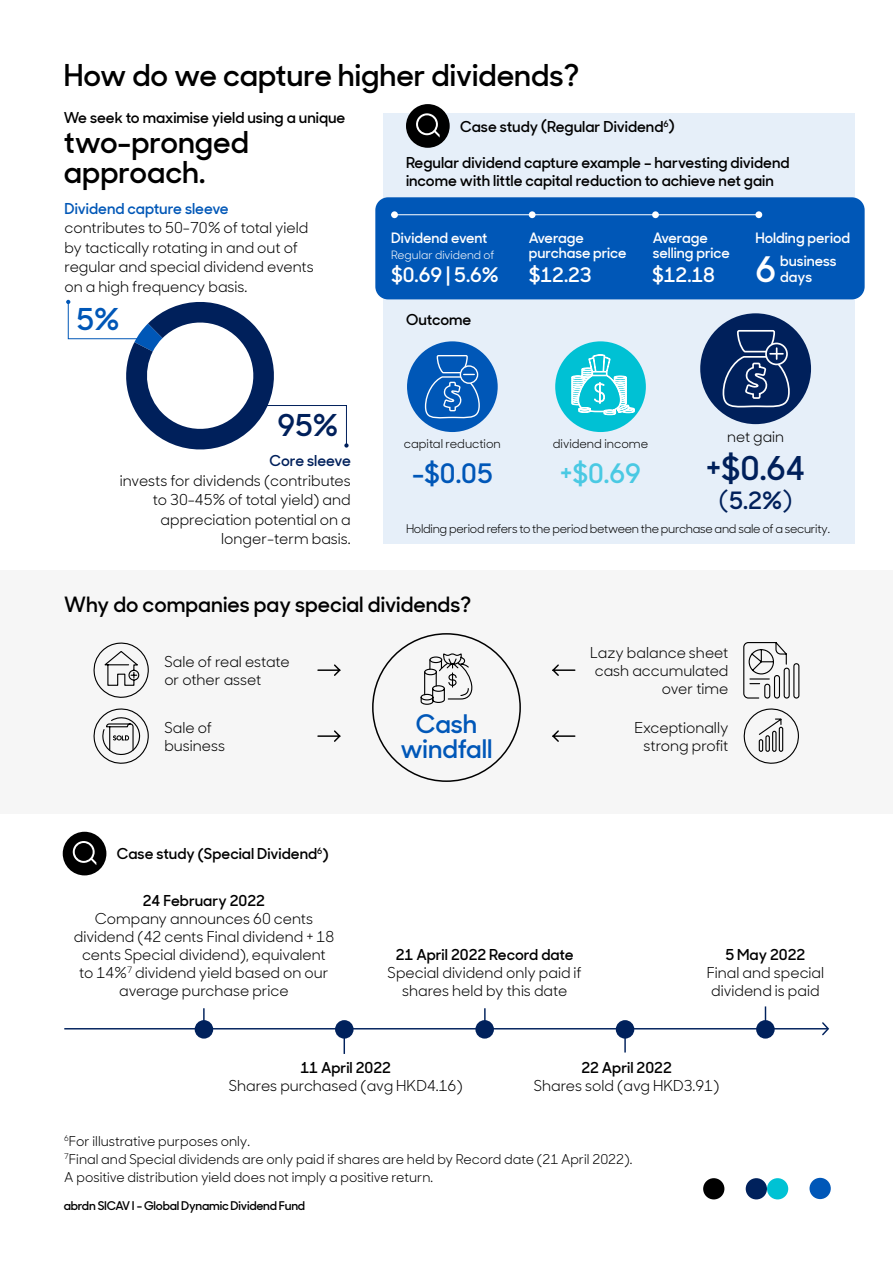
<style>
.page{position:relative;width:893px;height:1263px;background:#fff}
.page>*{position:absolute;margin:0;border:0;box-sizing:border-box;transform-origin:0 0}
.t1{font:600 35.1px "Sharp Sans Display No 1";color:#fff}
.t2{font:600 32.7px "Sharp Sans Display No 1";color:#00205b}
.t3{font:600 30px/30px "Sharp Sans Display No 1";color:#000}
.t4{font:600 30px "Sharp Sans Display No 1";color:#00205b}
.t5{font:600 30px "Sharp Sans Display No 1";color:#0057b7}
.t6{font:600 26.7px "Sharp Sans Display No 1";color:#0057b8}
.t7{font:600 26.7px "Sharp Sans Display No 1";color:#4ac9e3}
.t8{font:600 25.5px/25.5px "Sharp Sans Display No 1";color:#0057b8;text-align:center}
.t9{font:600 23.7px "Sharp Sans Display No 1";color:#00205b}
.t10{font:600 21px "Sharp Sans Display No 1";color:#000}
.t11{font:600 19.95px "Sharp Sans Display No 1";color:#fff}
.t12{font:15px/18px "Sharp Sans Display No 1";color:#000}
.t13{font:600 15px/18px "Sharp Sans Display No 1";color:#000}
.t14{font:600 15px "Sharp Sans Display No 1";color:#0057b7}
.t15{font:600 15px "Sharp Sans Display No 1";color:#00205b}
.t16{font:14.85px "Sharp Sans Display No 1";color:#000}
.t17{font:600 14.25px/15.8px "Sharp Sans Display No 1";color:#fff}
.t18{font:13.5px/18px "Sharp Sans Display No 1";color:#000}
.t19{font:12.15px "Sharp Sans Display No 1";color:#000}
.t20{font:12px "Sharp Sans Display No 1";letter-spacing:-.025em;color:#000}
.t21{font:600 12px "Sharp Sans Display No 1";letter-spacing:-.02em;color:#000}
.t22{font:11.4px "Sharp Sans Display No 1";color:#fff}
.s1{font-family:"Sharp Sans Disp No 1";font-weight:500}
</style>
<div class="page">
<div style="left:0;top:570px;width:893px;height:244px;background:#f6f6f6"></div>
<hr style="left:64px;top:1028px;width:764px;height:1px;background:#00215c">
<div style="left:195px;top:1020px;width:18px;height:18px;background:#00215c;border-radius:50%"></div>
<svg style="left:203px;top:1008px;width:2px;height:13px"></svg>
<div style="left:475px;top:1020px;width:19px;height:18px;background:#00215c;border-radius:50%"></div>
<svg style="left:484px;top:1008px;width:2px;height:13px"></svg>
<div style="left:756px;top:1020px;width:19px;height:18px;background:#00215c;border-radius:50%"></div>
<svg style="left:765px;top:1006px;width:1px;height:14px"></svg>
<div style="left:616px;top:1020px;width:18px;height:18px;background:#00215c;border-radius:50%"></div>
<svg style="left:624px;top:1038px;width:2px;height:14px"></svg>
<div style="left:335px;top:1020px;width:19px;height:18px;background:#00215c;border-radius:50%"></div>
<svg style="left:344px;top:1038px;width:1px;height:16px"></svg>
<svg style="left:821px;top:1022px;width:9px;height:14px"></svg>
<div style="left:746px;top:1178px;width:21px;height:21px;background:#00215c;border-radius:50%"></div>
<div style="left:809px;top:1178px;width:22px;height:21px;background:#0057b8;border-radius:50%"></div>
<div style="left:703px;top:1178px;width:21px;height:21px;background:#000;border-radius:50%"></div>
<div style="left:767px;top:1178px;width:21px;height:21px;background:#00c2d4;border-radius:50%"></div>
<svg style="left:552px;top:664px;width:24px;height:12px"></svg>
<svg style="left:552px;top:730px;width:24px;height:12px"></svg>
<svg style="left:743px;top:708px;width:56px;height:56px"></svg>
<svg style="left:743px;top:642px;width:57px;height:57px"></svg>
<svg style="left:317px;top:664px;width:24px;height:12px"></svg>
<svg style="left:317px;top:730px;width:24px;height:12px"></svg>
<svg style="left:93px;top:708px;width:56px;height:56px"></svg>
<svg style="left:93px;top:643px;width:56px;height:55px"></svg>
<svg style="left:420px;top:653px;width:53px;height:52px"></svg>
<svg style="left:66px;top:299px;width:283px;height:151px"></svg>
<div style="left:63px;top:832px;width:43px;height:43px;background:#000;border-radius:50%"></div>
<svg style="left:73px;top:841px;width:23px;height:24px"></svg>
<div style="left:383px;top:113px;width:472px;height:431px;background:#e6eff9"></div>
<div style="left:406px;top:104px;width:44px;height:44px;background:#000;border-radius:50%"></div>
<svg style="left:416px;top:113px;width:24px;height:25px"></svg>
<div style="left:407px;top:341px;width:91px;height:91px;background:#0057b7;border-radius:50%"></div>
<svg style="left:424px;top:355px;width:56px;height:64px"></svg>
<div style="left:555px;top:341px;width:91px;height:91px;background:#00c1d4;border-radius:50%"></div>
<svg style="left:571px;top:341px;width:64px;height:74px"></svg>
<div style="left:700px;top:313px;width:111px;height:111px;background:#00205b;border-radius:50%"></div>
<svg style="left:722px;top:330px;width:68px;height:78px"></svg>
<div style="left:375px;top:197px;width:490px;height:102px;background:#0057b7;border-radius:13px"></div>
<hr style="left:391px;top:214px;width:368px;height:1px;background:#fff">
<div style="left:391px;top:211px;width:7px;height:7px;background:#fff;border-radius:50%"></div>
<div style="left:529px;top:211px;width:7px;height:7px;background:#fff;border-radius:50%"></div>
<div style="left:652px;top:211px;width:7px;height:7px;background:#fff;border-radius:50%"></div>
<div style="left:755px;top:211px;width:7px;height:7px;background:#fff;border-radius:50%"></div>
<h3 class="t3" style="left:64px;top:58px;width:517px">How do we capture higher dividends?</h3>
<p class="t13" style="left:64px;top:108px;width:283px">We seek to maximise yield using a unique</p>
<h3 class="t3" style="left:64px;top:125px;width:187px">two-pronged approach.</h3>
<p class="t13" style="left:460px;top:116px;width:216px">Case study (Regular Dividend<sup>6</sup>)</p>
<p class="t13" style="left:406px;top:152px;width:385px">Regular dividend capture example – harvesting dividend income with little capital reduction to achieve net gain</p>
<p class="t14" style="left:65px;top:197px;width:166px">Dividend capture sleeve</p>
<p class="t12" style="left:65px;top:217px;width:251px;line-height:19.5px">contributes to 50-70% of total yield by tactically rotating in and out of regular and special dividend events on a high frequency basis.</p>
<h3 class="t5" style="left:77px;top:296px;width:44px">5%</h3>
<h3 class="t4" style="left:277px;top:402px;width:62px">95%</h3>
<p class="t15" style="left:270px;top:449px;width:83px">Core sleeve</p>
<p class="t12" style="left:120px;top:469px;width:232px;line-height:19.5px;text-align:right">invests for dividends (contributes to 30-45% of total yield) and appreciation potential on a longer-term basis.</p>
<p class="t17" style="left:391px;top:229px;width:98px">Dividend event</p>
<p class="t22" style="left:391px;top:246px;width:105px">Regular dividend of</p>
<h3 class="t11" style="left:391px;top:260px;width:109px">$0.69 | 5.6%</h3>
<p class="t13" style="left:406px;top:310px;width:67px">Outcome</p>
<p class="t17" style="left:529px;top:229px;width:99px">Average purchase price</p>
<h3 class="t11" style="left:529px;top:260px;width:64px">$12.23</h3>
<p class="t17" style="left:653px;top:229px;width:79px">Average selling price</p>
<p class="t17" style="left:755px;top:229px;width:96px">Holding period</p>
<h1 class="t1" style="left:755px;top:242px;width:22px">6</h1>
<p class="t17" style="left:780px;top:252px;width:58px">business days</p>
<h3 class="t11" style="left:652px;top:259px;width:64px">$12.18</h3>
<p class="t16" style="left:727px;top:425px;width:58px">net gain</p>
<h2 class="t2" style="left:706px;top:443px;width:100px">+$0.64</h2>
<h3 class="t9" style="left:719px;top:483px;width:75px"><span class="s1">(</span>5.2%<span class="s1">)</span></h3>
<p class="t20" style="left:406px;top:519px;width:425px">Holding period refers to the period between the purchase and sale of a security.</p>
<p class="t19" style="left:404px;top:434px;width:98px">capital reduction</p>
<h3 class="t6" style="left:412px;top:452px;width:82px">-$0.05</h3>
<p class="t19" style="left:553px;top:434px;width:97px">dividend income</p>
<h3 class="t7" style="left:560px;top:452px;width:82px">+$0.69</h3>
<h3 class="t10" style="left:64px;top:588px;width:409px">Why do companies pay special dividends?</h3>
<p class="t12" style="left:164px;top:651px;width:127px">Sale of real estate or other asset</p>
<p class="t12" style="left:164px;top:717px;width:62px">Sale of business</p>
<h3 class="t8" style="left:400px;top:709px;width:94px">Cash windfall</h3>
<p class="t12" style="left:590px;top:642px;width:140px;text-align:right">Lazy balance sheet cash accumulated over time</p>
<p class="t12" style="left:634px;top:717px;width:96px;text-align:right">Exceptionally strong profit</p>
<p class="t13" style="left:117px;top:844px;width:213px">Case study (Special Dividend<sup>6</sup>)</p>
<p class="t13" style="left:143px;top:891px;width:124px">24 February 2022</p>
<p class="t12" style="left:74px;top:908px;width:262px;text-align:center">Company announces 60 cents dividend (42 cents Final dividend + 18 cents Special dividend), equivalent to 14%<sup>7</sup> dividend yield based on our average purchase price</p>
<p class="t13" style="left:396px;top:945px;width:179px">21 April 2022 Record date</p>
<p class="t12" style="left:388px;top:962px;width:196px;text-align:center">Special dividend only paid if shares held by this date</p>
<p class="t13" style="left:725px;top:945px;width:81px">5 May 2022</p>
<p class="t12" style="left:707px;top:962px;width:119px">Final and special dividend is paid</p>
<p class="t13" style="left:300px;top:1057px;width:92px">11 April 2022</p>
<p class="t12" style="left:229px;top:1075px;width:235px">Shares purchased (avg HKD4.16)</p>
<p class="t13" style="left:581px;top:1057px;width:92px">22 April 2022</p>
<p class="t12" style="left:534px;top:1075px;width:187px">Shares sold (avg HKD3.91)</p>
<p class="t18" style="left:64px;top:1131px;width:570px"><sup>6</sup>For illustrative purposes only.<br><sup>7</sup>Final and Special dividends are only paid if shares are held by Record date (21 April 2022).<br>A positive distribution yield does not imply a positive return.</p>
<p class="t21" style="left:64px;top:1197px;width:243px">abrdn SICAV I - Global Dynamic Dividend Fund</p>
</div>
